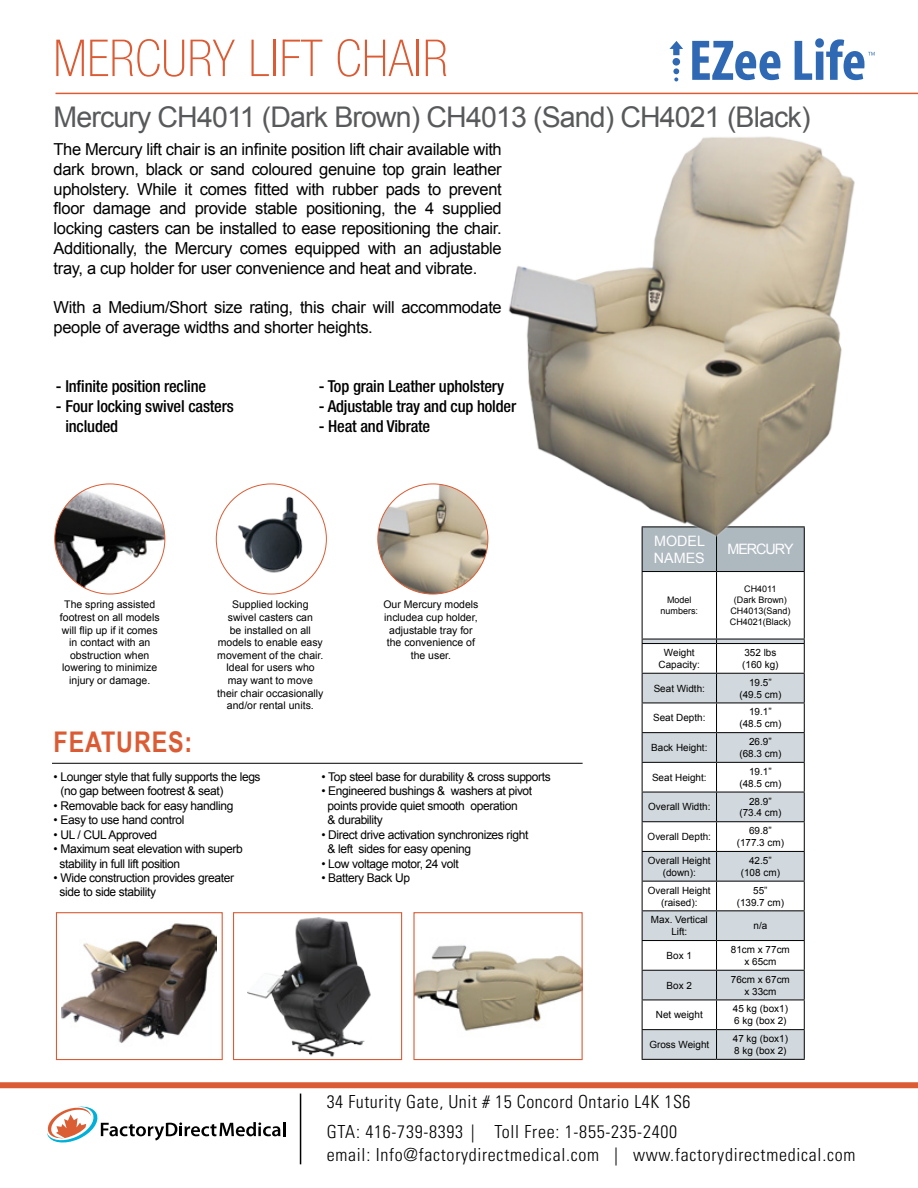
<style>
.page{position:relative;width:918px;height:1188px;background:#fff}
.page>*{position:absolute;margin:0;border:0;box-sizing:border-box;transform-origin:0 0}
.t1{font:100 condensed 51px "Helvetica Neue LT Std";letter-spacing:.01em;color:#db5c34}
.t2{font:28.5px "Arial";letter-spacing:-.03em;color:#58595b}
.t3{font:700 28.5px "Arial Narrow";letter-spacing:.03em;color:#db5c34}
.t4{font:300 condensed 18px/29.5px "Univers";letter-spacing:.04em;color:#000}
.t5{font:16.5px/19.8px "Arial";letter-spacing:-.02em;color:#000;text-align:justify}
.t6{font:500 condensed 16.5px/19.8px "Helvetica Neue LT Std";letter-spacing:-.01em;color:#000}
.t7{font:14.4px/17.2px "Arial";color:#fff}
.t8{font:12px/14.4px "Arial";letter-spacing:-.03em;color:#000}
.t9{font:10.5px/12.6px "Arial";color:#000;text-align:center}
.t10{font:9.9px/11.9px "Arial";color:#000;text-align:center}
.t11{font:9px/10.8px "Arial";color:#000;text-align:center}
</style>
<div class="page">
<svg style="left:47px;top:1106px;width:238px;height:37px"></svg>
<hr style="left:300px;top:1094px;width:1px;height:70px;background:#000">
<div style="left:0;top:1082px;width:918px;height:6px;background:#db5c34"></div>
<hr style="left:56px;top:93px;width:862px;height:1px;background:#db5c34">
<svg style="left:692px;top:41px;width:88px;height:39px"></svg>
<svg style="left:669px;top:41px;width:14px;height:14px"></svg>
<div style="left:673px;top:58px;width:7px;height:8px;background:#3069b3;border-radius:50%"></div>
<svg style="left:673px;top:68px;width:6px;height:13px"></svg>
<svg style="left:795px;top:38px;width:80px;height:42px"></svg>
<hr style="left:52px;top:763px;width:531px;height:1px;background:#000">
<img style="left:247px;top:917px;width:124px;height:140px">
<div style="left:233px;top:912px;width:169px;height:148px;border:1px solid #db5c34"></div>
<img style="left:55px;top:484px;width:110px;height:110px;border-radius:55px">
<img style="left:216px;top:484px;width:110px;height:100px">
<img style="left:378px;top:484px;width:110px;height:110px;border-radius:55px">
<div style="left:643px;top:548px;width:161px;height:23px;background:#adb8bf"></div>
<svg style="left:643px;top:640px;width:161px;height:419px;fill:#d2d9de"></svg>
<hr style="left:642px;top:572px;width:1px;height:67px;background:#000">
<svg style="left:642px;top:640px;width:1px;height:419px"></svg>
<hr style="left:716px;top:527px;width:1px;height:44px;background:#000">
<hr style="left:804px;top:527px;width:1px;height:44px;background:#000">
<hr style="left:716px;top:572px;width:1px;height:67px;background:#000">
<hr style="left:804px;top:572px;width:1px;height:67px;background:#000">
<svg style="left:716px;top:640px;width:1px;height:419px"></svg>
<svg style="left:804px;top:640px;width:1px;height:419px"></svg>
<hr style="left:642px;top:527px;width:1px;height:44px;background:#000">
<hr style="left:642px;top:571px;width:75px;height:1px;background:#000">
<hr style="left:717px;top:571px;width:88px;height:1px;background:#000">
<hr style="left:642px;top:639px;width:75px;height:1px;background:#000">
<hr style="left:717px;top:639px;width:88px;height:1px;background:#000">
<hr style="left:642px;top:673px;width:75px;height:1px;background:#000">
<hr style="left:717px;top:673px;width:88px;height:1px;background:#000">
<hr style="left:642px;top:851px;width:75px;height:1px;background:#000">
<hr style="left:717px;top:851px;width:88px;height:1px;background:#000">
<hr style="left:642px;top:881px;width:75px;height:1px;background:#000">
<hr style="left:717px;top:881px;width:88px;height:1px;background:#000">
<hr style="left:642px;top:910px;width:75px;height:1px;background:#000">
<hr style="left:717px;top:910px;width:88px;height:1px;background:#000">
<hr style="left:642px;top:940px;width:75px;height:1px;background:#000">
<hr style="left:717px;top:940px;width:88px;height:1px;background:#000">
<hr style="left:642px;top:970px;width:75px;height:1px;background:#000">
<hr style="left:717px;top:970px;width:88px;height:1px;background:#000">
<hr style="left:642px;top:999px;width:75px;height:1px;background:#000">
<hr style="left:717px;top:999px;width:88px;height:1px;background:#000">
<hr style="left:642px;top:1029px;width:75px;height:1px;background:#000">
<hr style="left:717px;top:1029px;width:88px;height:1px;background:#000">
<hr style="left:642px;top:1059px;width:75px;height:1px;background:#000">
<hr style="left:717px;top:1059px;width:88px;height:1px;background:#000">
<hr style="left:642px;top:702px;width:75px;height:1px;background:#000">
<hr style="left:717px;top:702px;width:88px;height:1px;background:#000">
<hr style="left:642px;top:732px;width:75px;height:1px;background:#000">
<hr style="left:717px;top:732px;width:88px;height:1px;background:#000">
<hr style="left:642px;top:821px;width:75px;height:1px;background:#000">
<hr style="left:717px;top:821px;width:88px;height:1px;background:#000">
<hr style="left:642px;top:792px;width:75px;height:1px;background:#000">
<hr style="left:717px;top:792px;width:88px;height:1px;background:#000">
<hr style="left:642px;top:643px;width:75px;height:1px;background:#000">
<hr style="left:717px;top:643px;width:88px;height:1px;background:#000">
<hr style="left:642px;top:762px;width:75px;height:1px;background:#000">
<hr style="left:717px;top:762px;width:88px;height:1px;background:#000">
<img style="left:488px;top:136px;width:367px;height:412px">
<img style="left:415px;top:945px;width:166px;height:86px">
<div style="left:413px;top:912px;width:170px;height:148px;border:1px solid #db5c34"></div>
<img style="left:62px;top:923px;width:155px;height:120px">
<div style="left:56px;top:912px;width:167px;height:148px;border:1px solid #db5c34"></div>
<h1 class="t1" style="left:54px;top:30px;width:396px">MERCURY LIFT CHAIR</h1>
<h2 class="t2" style="left:54px;top:98px;width:758px">Mercury CH4011 (Dark Brown) CH4013 (Sand) CH4021 (Black)</h2>
<p class="t5" style="left:54px;top:140px;width:450px">The Mercury lift chair is an infinite position lift chair available with dark brown, black or sand coloured genuine top grain leather upholstery. While it comes fitted with rubber pads to prevent floor damage and provide stable positioning, the 4 supplied locking casters can be installed to ease repositioning the chair.<br>Additionally, the Mercury comes equipped with an adjustable tray, a cup holder for user convenience and heat and vibrate.</p>
<p class="t5" style="left:54px;top:298px;width:450px">With a Medium/Short size rating, this chair will accommodate people of average widths and shorter heights.</p>
<p class="t6" style="left:56px;top:376px;width:152px">- Infinite position recline</p>
<p class="t6" style="left:65px;top:396px;width:170px;text-indent:-9px">- Four locking swivel casters included</p>
<p class="t6" style="left:319px;top:376px;width:187px">- Top grain Leather upholstery</p>
<p class="t6" style="left:319px;top:396px;width:199px">- Adjustable tray and cup holder</p>
<p class="t6" style="left:319px;top:416px;width:113px">- Heat and Vibrate</p>
<p class="t9" style="left:60px;top:599px;width:101px">The spring assisted footrest on all models will flip up if it comes in contact with an obstruction when lowering to minimize injury or damage.</p>
<p class="t9" style="left:217px;top:599px;width:108px">Supplied locking swivel casters can<br>be installed on all models to enable easy movement of the chair.<br>Ideal for users who may want to move their chair occasionally and/or rental units.</p>
<p class="t9" style="left:383px;top:599px;width:97px">Our Mercury models includea cup holder, adjustable tray for the convenience of the user.</p>
<h2 class="t3" style="left:54px;top:721px;width:140px">FEATURES:</h2>
<p class="t8" style="left:60px;top:770px;width:202px;text-indent:-7px">• Lounger style that fully supports the legs (no gap between footrest &amp; seat)</p>
<p class="t8" style="left:54px;top:799px;width:181px">• Removable back for easy handling</p>
<p class="t8" style="left:54px;top:813px;width:132px">• Easy to use hand control</p>
<p class="t8" style="left:54px;top:827px;width:105px">• UL / CUL Approved</p>
<p class="t8" style="left:60px;top:842px;width:185px;text-indent:-6px">• Maximum seat elevation with superb stability in full lift position</p>
<p class="t8" style="left:60px;top:871px;width:176px;text-indent:-6px">• Wide construction provides greater side to side stability</p>
<p class="t8" style="left:321px;top:770px;width:231px">• Top steel base for durability &amp; cross supports</p>
<p class="t8" style="left:327px;top:784px;width:206px;text-indent:-6px">• Engineered bushings &amp; washers at pivot points provide quiet smooth operation<br>&amp; durability</p>
<p class="t8" style="left:327px;top:827px;width:203px;text-indent:-6px">• Direct drive activation synchronizes right &amp; left sides for easy opening</p>
<p class="t8" style="left:321px;top:856px;width:139px">• Low voltage motor, 24 volt</p>
<p class="t8" style="left:321px;top:871px;width:90px">• Battery Back Up</p>
<p class="t7" style="left:654px;top:532px;width:34px">Model<br>Names</p>
<p class="t7" style="left:727px;top:541px;width:22px">Mercur</p>
<p class="t7" style="left:784px;top:541px;width:11px">y</p>
<p class="t11" style="left:661px;top:595px;width:39px">Model numbers:</p>
<p class="t11" style="left:730px;top:584px;width:63px">CH4011<br>(Dark Brown)<br>CH4013(Sand)<br>CH4021(Black)</p>
<p class="t10" style="left:659px;top:647px;width:43px">Weight<br>Capacity:</p>
<p class="t10" style="left:742px;top:647px;width:38px;text-align:left">352 lbs (160 kg)</p>
<p class="t10" style="left:654px;top:682px;width:53px">Seat Width:</p>
<p class="t10" style="left:739px;top:676px;width:43px">19.5” (49.5 cm)</p>
<p class="t10" style="left:653px;top:712px;width:54px">Seat Depth:</p>
<p class="t10" style="left:739px;top:706px;width:43px">19.1” (48.5 cm)</p>
<p class="t10" style="left:651px;top:742px;width:58px">Back Height:</p>
<p class="t10" style="left:739px;top:736px;width:43px">26.9” (68.3 cm)</p>
<p class="t10" style="left:652px;top:771px;width:56px">Seat Height:</p>
<p class="t10" style="left:739px;top:766px;width:43px">19.1” (48.5 cm)</p>
<p class="t10" style="left:648px;top:801px;width:64px">Overall Width:</p>
<p class="t10" style="left:739px;top:795px;width:43px">28.9” (73.4 cm)</p>
<p class="t10" style="left:648px;top:831px;width:65px">Overall Depth:</p>
<p class="t10" style="left:737px;top:825px;width:49px">69.8” (177.3 cm)</p>
<p class="t10" style="left:648px;top:855px;width:64px">Overall Height (down):</p>
<p class="t10" style="left:741px;top:855px;width:41px">42.5” (108 cm)</p>
<p class="t10" style="left:648px;top:884px;width:64px">Overall Height (raised):</p>
<p class="t10" style="left:737px;top:884px;width:49px">55”<br>(139.7 cm)</p>
<p class="t10" style="left:651px;top:914px;width:58px">Max. Vertical<br>Lift:</p>
<p class="t10" style="left:754px;top:920px;width:15px">n/a</p>
<p class="t10" style="left:667px;top:950px;width:27px">Box 1</p>
<p class="t10" style="left:731px;top:944px;width:60px">81cm x 77cm x 65cm</p>
<p class="t10" style="left:667px;top:979px;width:27px">Box 2</p>
<p class="t10" style="left:731px;top:973px;width:60px">76cm x 67cm x 33cm</p>
<p class="t10" style="left:656px;top:1009px;width:48px">Net weight</p>
<p class="t10" style="left:733px;top:1003px;width:57px;text-align:left">45 kg (box1)<br>6 kg (box 2)</p>
<p class="t10" style="left:649px;top:1039px;width:61px">Gross Weight</p>
<p class="t10" style="left:733px;top:1033px;width:57px;text-align:left">47 kg (box1)<br>8 kg (box 2)</p>
<p class="t4" style="left:327px;top:1087px;width:365px">34 Futurity Gate, Unit # 15 Concord Ontario L4K 1S6<br>GTA: 416-739-8393 | Toll Free: 1-855-235-2400</p>
<p class="t4" style="left:327px;top:1139px;width:530px">email: Info@factorydirectmedical.com | www.factorydirectmedical.com</p>
</div>
